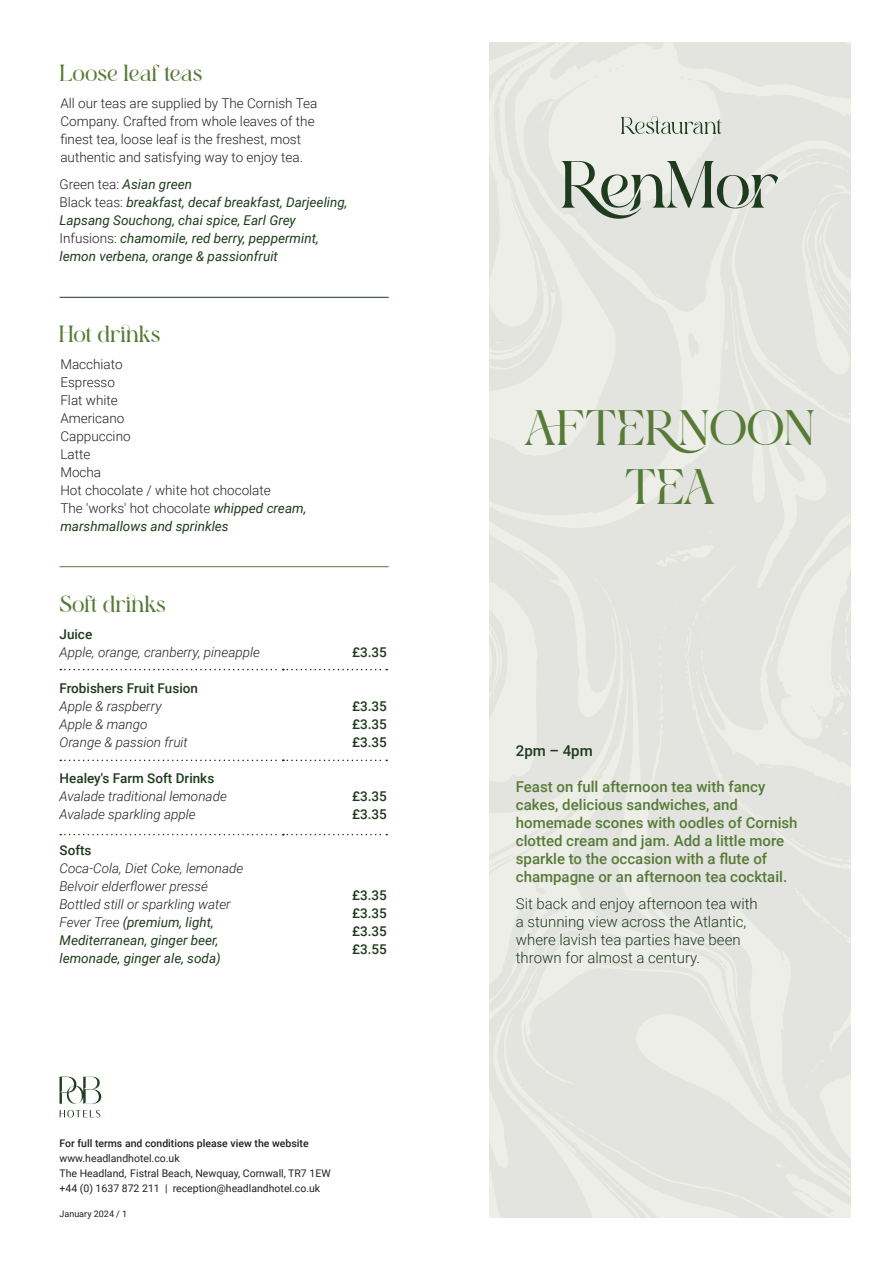
<style>
.page{position:relative;width:893px;height:1263px;background:#fff}
.page>*{position:absolute;margin:0;border:0;box-sizing:border-box;transform-origin:0 0}
.t1{font:44.7px "Bomiro";color:#577b37}
.t2{font:21px "Bomiro";color:#577b37}
.t3{font:500 15px/18px "Roboto";color:#577b37}
.t4{font:300 15px/18px "Roboto";color:#1f3b1d}
.t5{font:500 15px "Roboto";color:#1f3b1d}
.t6{font:italic 13.5px/18px "Roboto";color:#1f3b1d}
.t7{font:300 13.5px/18px "Roboto";color:#231f20}
.t8{font:italic 300 13.5px/18px "Roboto";color:#231f20}
.t9{font:500 13.5px "Roboto";color:#1f3b1d}
.t10{font:10.5px/15px "Roboto";color:#231f20}
.t11{font:500 10.5px/15px "Roboto";color:#231f20}
.t12{font:9px "Roboto";color:#231f20}
.s1{font-weight:300;font-style:normal;color:#231f20}
.s2{font-weight:500;font-style:normal;color:#1f3b1d}
.s3{font-weight:300;color:#231f20}
.s4{font-weight:400}
</style>
<div class="page">
<svg style="left:489px;top:43px;width:361px;height:1174px;background:#e6e6e1"></svg>
<div style="left:533px;top:1114px;width:46px;height:33px;background:#e6e6e2"></div>
<svg style="left:688px;top:331px;width:12px;height:40px"></svg>
<svg style="left:609px;top:63px;width:25px;height:9px"></svg>
<svg style="left:591px;top:73px;width:12px;height:6px"></svg>
<svg style="left:663px;top:69px;width:32px;height:12px"></svg>
<svg style="left:570px;top:789px;width:16px;height:17px"></svg>
<svg style="left:543px;top:286px;width:4px;height:3px"></svg>
<svg style="left:489px;top:310px;width:56px;height:48px;background:#e6e6e2"></svg>
<svg style="left:503px;top:62px;width:25px;height:21px"></svg>
<svg style="left:534px;top:43px;width:29px;height:17px"></svg>
<svg style="left:620px;top:687px;width:2px;height:10px"></svg>
<svg style="left:811px;top:704px;width:4px;height:9px"></svg>
<svg style="left:830px;top:685px;width:3px;height:9px"></svg>
<svg style="left:845px;top:511px;width:5px;height:11px"></svg>
<svg style="left:779px;top:1015px;width:2px;height:6px"></svg>
<svg style="left:781px;top:952px;width:7px;height:19px"></svg>
<svg style="left:489px;top:839px;width:82px;height:187px;background:#e9e9e5"></svg>
<svg style="left:753px;top:1068px;width:5px;height:14px"></svg>
<svg style="left:584px;top:901px;width:157px;height:145px;background:#e6e6e2"></svg>
<svg style="left:811px;top:1198px;width:33px;height:19px"></svg>
<svg style="left:697px;top:718px;width:24px;height:60px"></svg>
<svg style="left:797px;top:892px;width:11px;height:11px"></svg>
<svg style="left:60px;top:834px;width:327px;height:1px"></svg>
<svg style="left:60px;top:669px;width:327px;height:1px"></svg>
<svg style="left:60px;top:760px;width:327px;height:1px"></svg>
<svg style="left:60px;top:1110px;width:40px;height:7px"></svg>
<svg style="left:60px;top:1077px;width:41px;height:27px"></svg>
<hr style="left:60px;top:297px;width:329px;height:1px;background:#1f3b1d">
<hr style="left:60px;top:566px;width:329px;height:1px;background:#577b37">
<svg style="left:562px;top:161px;width:216px;height:59px;background:#bbc1b7"></svg>
<svg style="left:621px;top:116px;width:101px;height:18px;background:#c3c9bf"></svg>
<p class="t2" style="left:60px;top:61px;width:144px">Loose leaf teas</p>
<p class="t7" style="left:60px;top:94px;width:258px">All our teas are supplied by The Cornish Tea Company. Crafted from whole leaves of the finest tea, loose leaf is the freshest, most authentic and satisfying way to enjoy tea.</p>
<p class="t6" style="left:60px;top:175px;width:134px"><span class="s1">Green tea:</span> Asian green</p>
<p class="t6" style="left:60px;top:193px;width:289px"><span class="s1">Black teas:</span> breakfast, decaf breakfast, Darjeeling,<br>Lapsang Souchong, chai spice, Earl Grey</p>
<p class="t6" style="left:60px;top:229px;width:261px"><span class="s1">Infusions:</span> chamomile, red berry, peppermint, lemon verbena, orange &amp; passionfruit</p>
<p class="t2" style="left:59px;top:322px;width:103px">Hot drinks</p>
<p class="t7" style="left:60px;top:355px;width:64px">Macchiato</p>
<p class="t7" style="left:60px;top:373px;width:56px">Espresso</p>
<p class="t7" style="left:60px;top:391px;width:59px">Flat white</p>
<p class="t7" style="left:60px;top:409px;width:66px">Americano</p>
<p class="t7" style="left:60px;top:427px;width:72px">Cappuccino</p>
<p class="t7" style="left:60px;top:445px;width:31px">Latte</p>
<p class="t7" style="left:60px;top:463px;width:42px">Mocha</p>
<p class="t7" style="left:60px;top:481px;width:212px">Hot chocolate / white hot chocolate</p>
<p class="t6" style="left:60px;top:499px;width:247px"><span class="s1">The 'works' hot chocolate</span> whipped cream, marshmallows and sprinkles</p>
<p class="t2" style="left:60px;top:592px;width:108px">Soft drinks</p>
<p class="t8" style="left:60px;top:625px;width:202px"><span class="s2">Juice<br></span>Apple, orange, cranberry, pineapple</p>
<p class="t8" style="left:60px;top:679px;width:140px"><span class="s2">Frobishers Fruit Fusion<br></span>Apple &amp; raspberry<br>Apple &amp; mango<br>Orange &amp; passion fruit</p>
<p class="t8" style="left:60px;top:769px;width:169px"><span class="s2">Healey's Farm Soft Drinks<br></span>Avalade traditional lemonade<br>Avalade sparkling apple</p>
<p class="t9" style="left:352px;top:643px;width:36px">£3.35</p>
<p class="t9" style="left:352px;top:697px;width:36px">£3.35</p>
<p class="t9" style="left:352px;top:715px;width:36px">£3.35</p>
<p class="t9" style="left:352px;top:733px;width:36px">£3.35</p>
<p class="t9" style="left:352px;top:787px;width:36px">£3.35</p>
<p class="t9" style="left:352px;top:805px;width:36px">£3.35</p>
<p class="t8" style="left:60px;top:841px;width:185px"><span class="s2">Softs<br></span>Coca-Cola, Diet Coke, lemonade</p>
<p class="t6" style="left:60px;top:877px;width:173px"><span class="s3">Belvoir elderflower pressé<br>Bottled still or sparkling water<br>Fever Tree</span> (premium, light,<br>Mediterranean, ginger beer, lemonade, ginger ale, soda)</p>
<p class="t9" style="left:352px;top:886px;width:36px">£3.35</p>
<p class="t9" style="left:352px;top:904px;width:36px">£3.35</p>
<p class="t9" style="left:352px;top:922px;width:36px">£3.35</p>
<p class="t9" style="left:352px;top:940px;width:36px">£3.55</p>
<p class="t11" style="left:60px;top:1135px;width:251px">For full terms and conditions please view the website <span class="s4">www.headlandhotel.co.uk</span></p>
<p class="t10" style="left:60px;top:1165px;width:273px">The Headland, Fistral Beach, Newquay, Cornwall, TR7 1EW +44 (0) 1637 872 211 | reception@headlandhotel.co.uk</p>
<p class="t12" style="left:60px;top:1208px;width:69px">January 2024 / 1</p>
<p class="t1" style="left:525px;top:403px;width:291px">AFTERNOON</p>
<p class="t1" style="left:625px;top:461px;width:90px">TEA</p>
<p class="t5" style="left:516px;top:740px;width:78px">2pm – 4pm</p>
<p class="t3" style="left:516px;top:777px;width:283px">Feast on full afternoon tea with fancy cakes, delicious sandwiches, and homemade scones with oodles of Cornish clotted cream and jam. Add a little more sparkle to the occasion with a flute of champagne or an afternoon tea cocktail.</p>
<p class="t4" style="left:516px;top:894px;width:244px">Sit back and enjoy afternoon tea with a stunning view across the Atlantic, where lavish tea parties have been thrown for almost a century.</p>
</div>
